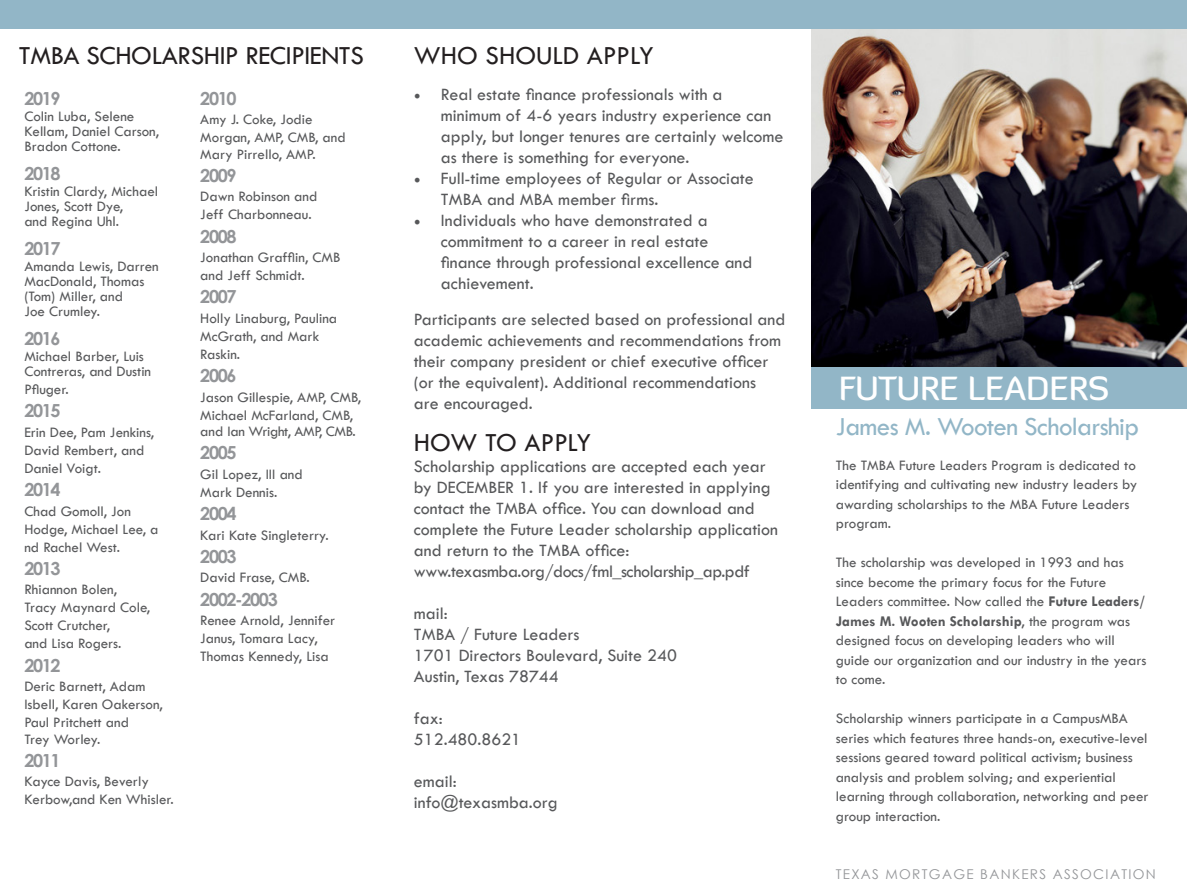
<style>
.page{position:relative;width:1187px;height:893px;background:#fff}
.page>*{position:absolute;margin:0;border:0;box-sizing:border-box;transform-origin:0 0}
.t1{font:500 33px "Diavlo";color:#fff}
.t2{font:27px "Tw Cen";letter-spacing:-.015em;color:#231f20}
.t3{font:27px "Tw Cen";letter-spacing:-.025em;color:#92b6c7}
.t4{font:18px/21px "Tw Cen";color:#57585a}
.t5{font:700 18px "Century Gothic";letter-spacing:-.075em;color:#939598}
.t6{font:15px/18px "Tw Cen";color:#57585a}
.t7{font:15px "Tw Cen";letter-spacing:-.025em;color:#57585a}
.t8{font:15px "Tw Cen";letter-spacing:-.02em;color:#57585a}
.t9{font:13.5px "Century Gothic";letter-spacing:.1em;color:#939598}
.s1{font-family:"Minion Pro"}
.s2{font-weight:700}
</style>
<div class="page">
<img style="left:811px;top:28px;width:375px;height:339px">
<div style="left:811px;top:367px;width:375px;height:41px;background:#92b6c7"></div>
<div style="left:0;top:0;width:1186px;height:28px;background:#92b6c7"></div>
<p class="t2" style="left:19px;top:40px;width:346px">TMBA SCHOLARSHIP RECIPIENTS</p>
<p class="t5" style="left:24px;top:84px;width:38px">2019</p>
<p class="t6" style="left:24px;top:109px;width:136px;line-height:15px">Colin Luba, Selene<br>Kellam, Daniel Carson,<br>Bradon Cottone.</p>
<p class="t5" style="left:24px;top:159px;width:38px">2018</p>
<p class="t6" style="left:24px;top:184px;width:135px;line-height:15px">Kristin Clardy, Michael<br>Jones, Scott Dye,<br>and Regina Uhl.</p>
<p class="t5" style="left:24px;top:234px;width:38px">2017</p>
<p class="t6" style="left:24px;top:259px;width:136px;line-height:15px">Amanda Lewis, Darren<br>MacDonald, Thomas (Tom) Miller, and<br>Joe Crumley.</p>
<p class="t5" style="left:24px;top:324px;width:38px">2016</p>
<p class="t6" style="left:24px;top:349px;width:128px;line-height:15px">Michael Barber, Luis<br>Contreras, and Dustin</p>
<p class="t6" style="left:24px;top:380px;width:46px">Pfluger.</p>
<p class="t5" style="left:24px;top:397px;width:38px">2015</p>
<p class="t6" style="left:24px;top:423px;width:131px">Erin Dee, Pam Jenkins,<br>David Rembert, and<br>Daniel Voigt.</p>
<p class="t5" style="left:24px;top:476px;width:38px">2014</p>
<p class="t6" style="left:24px;top:502px;width:136px">Chad Gomoll, Jon<br>Hodge, Michael Lee, a nd Rachel West.</p>
<p class="t5" style="left:24px;top:555px;width:38px">2013</p>
<p class="t6" style="left:24px;top:581px;width:127px">Rhiannon Bolen,<br>Tracy Maynard Cole,<br>Scott Crutcher,<br>and Lisa Rogers.</p>
<p class="t5" style="left:24px;top:651px;width:38px">2012</p>
<p class="t6" style="left:24px;top:677px;width:140px">Deric Barnett, Adam<br>Isbell, Karen Oakerson,<br>Paul Pritchett and</p>
<p class="t8" style="left:24px;top:730px;width:78px">Trey Worley.</p>
<p class="t5" style="left:24px;top:747px;width:38px">2011</p>
<p class="t6" style="left:24px;top:773px;width:151px">Kayce Davis, Beverly<br>Kerbow,and Ken Whisler.</p>
<p class="t5" style="left:200px;top:84px;width:38px">2010</p>
<p class="t6" style="left:200px;top:110px;width:147px">Amy J. Coke, Jodie<br>Morgan, AMP, CMB, and</p>
<p class="t6" style="left:200px;top:145px;width:117px">Mary Pirrello, AMP.</p>
<p class="t5" style="left:200px;top:162px;width:38px">2009</p>
<p class="t6" style="left:200px;top:188px;width:119px">Dawn Robinson and<br>Jeff Charbonneau.</p>
<p class="t5" style="left:200px;top:222px;width:38px">2008</p>
<p class="t6" style="left:200px;top:248px;width:142px">Jonathan Grafflin, CMB and Jeff Schmidt.</p>
<p class="t5" style="left:200px;top:283px;width:38px">2007</p>
<p class="t6" style="left:200px;top:309px;width:138px">Holly Linaburg, Paulina<br>McGrath, and Mark<br>Raskin.</p>
<p class="t5" style="left:200px;top:362px;width:38px">2006</p>
<p class="t6" style="left:200px;top:388px;width:162px">Jason Gillespie, AMP, CMB,<br>Michael McFarland, CMB,</p>
<p class="t7" style="left:200px;top:422px;width:157px">and Ian Wright, AMP, CMB.</p>
<p class="t5" style="left:200px;top:439px;width:38px">2005</p>
<p class="t6" style="left:200px;top:465px;width:104px">Gil Lopez, III and<br>Mark Dennis.</p>
<p class="t5" style="left:200px;top:500px;width:38px">2004</p>
<p class="t6" style="left:200px;top:526px;width:130px">Kari Kate Singleterry.</p>
<p class="t5" style="left:200px;top:543px;width:38px">2003</p>
<p class="t6" style="left:200px;top:569px;width:111px">David Frase, CMB.</p>
<p class="t5" style="left:200px;top:585px;width:79px">2002-2003</p>
<p class="t6" style="left:200px;top:611px;width:136px">Renee Arnold, Jennifer<br>Janus, Tomara Lacy,<br>Thomas Kennedy, Lisa</p>
<p class="t2" style="left:414px;top:40px;width:241px">WHO SHOULD APPLY</p>
<p class="t4" style="left:441px;top:84px;width:344px;text-indent:-27px"><span class="s1">•</span> Real estate finance professionals with a minimum of 4-6 years industry experience can apply, but longer tenures are certainly welcome as there is something for everyone.</p>
<p class="t4" style="left:441px;top:168px;width:314px;text-indent:-27px"><span class="s1">•</span> Full-time employees of Regular or Associate<br>TMBA and MBA member firms.</p>
<p class="t4" style="left:441px;top:210px;width:313px;text-indent:-27px"><span class="s1">•</span> Individuals who have demonstrated a commitment to a career in real estate finance through professional excellence and achievement.</p>
<p class="t4" style="left:414px;top:309px;width:373px">Participants are selected based on professional and academic achievements and recommendations from their company president or chief executive officer (or the equivalent). Additional recommendations are encouraged.</p>
<p class="t2" style="left:414px;top:427px;width:179px">HOW TO APPLY</p>
<p class="t4" style="left:414px;top:456px;width:365px">Scholarship applications are accepted each year by DECEMBER 1. If you are interested in applying contact the TMBA office. You can download and complete the Future Leader scholarship application and return to the TMBA office: www.texasmba.org/docs/fml_scholarship_ap.pdf</p>
<p class="t4" style="left:414px;top:603px;width:264px">mail:<br>TMBA / Future Leaders<br>1701 Directors Boulevard, Suite 240<br>Austin, Texas 78744</p>
<p class="t4" style="left:414px;top:708px;width:109px">fax:<br>512.480.8621</p>
<p class="t4" style="left:414px;top:771px;width:145px">email: info@texasmba.org</p>
<p class="t1" style="left:838px;top:368px;width:272px">FUTURE LEADERS</p>
<p class="t3" style="left:835px;top:411px;width:305px">James M. Wooten Scholarship</p>
<p class="t6" style="left:835px;top:455px;width:303px;line-height:19.5px">The TMBA Future Leaders Program is dedicated to identifying and cultivating new industry leaders by awarding scholarships to the MBA Future Leaders program.</p>
<p class="t6" style="left:835px;top:553px;width:312px;line-height:19.5px">The scholarship was developed in 1993 and has since become the primary focus for the Future Leaders committee. Now called the <span class="s2">Future Leaders/ James M. Wooten Scholarship</span>, the program was designed focus on developing leaders who will guide our organization and our industry in the years to come.</p>
<p class="t6" style="left:835px;top:709px;width:314px;line-height:19.5px">Scholarship winners participate in a CampusMBA series which features three hands-on, executive-level sessions geared toward political activism; business analysis and problem solving; and experiential learning through collaboration, networking and peer group interaction.</p>
<p class="t9" style="left:835px;top:865px;width:322px">TEXAS MORTGAGE BANKERS ASSOCIATION</p>
</div>
